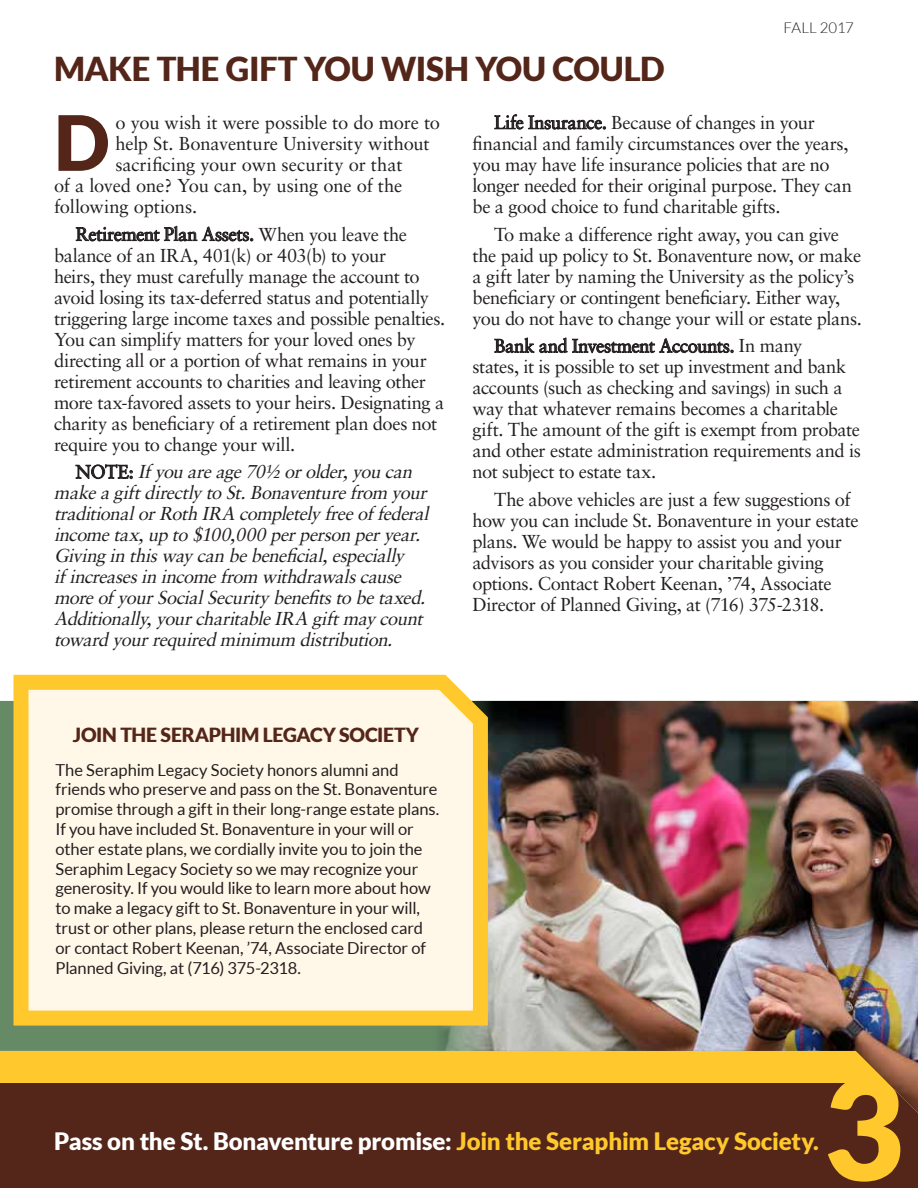
<style>
.page{position:relative;width:918px;height:1188px;background:#fff}
.page>*{position:absolute;margin:0;border:0;box-sizing:border-box;transform-origin:0 0}
.t1{font:900 140.25px "Lato";color:#ffc82c}
.t2{font:900 76.35px "Lato";color:#542619}
.t3{font:900 33px "Lato";letter-spacing:-.005em;color:#542619}
.t4{font:900 24px "Lato";letter-spacing:-.005em;color:#fff}
.t5{font:900 19.5px "Lato";letter-spacing:-.015em;color:#542619}
.t6{font:18.75px/21px "Sabon";letter-spacing:-.02em;color:#231f20}
.t7{font:italic 18.75px/21px "Sabon";color:#231f20}
.t8{font:18.75px "Sabon";color:#231f20}
.t9{font:16.5px/19.8px "Lato";letter-spacing:-.005em;color:#231f20}
.t10{font:300 15px "Lato";letter-spacing:-.005em;color:#231f20}
.s1{font-style:normal}
.s2{color:#ffc82c}
</style>
<div class="page">
<div style="left:0;top:1083px;width:918px;height:105px;background:#542619"></div>
<svg style="left:0;top:701px;width:432px;height:382px;background:#bfae44"></svg>
<img style="left:432px;top:701px;width:486px;height:412px">
<hr style="left:0;top:1051px;width:2px;height:137px;background:#ffc82c">
<div style="left:0;top:1083px;width:14px;height:105px;background:#542619"></div>
<svg style="left:76px;top:225px;width:177px;height:17px"></svg>
<svg style="left:75px;top:464px;width:58px;height:15px"></svg>
<svg style="left:494px;top:114px;width:112px;height:16px"></svg>
<svg style="left:494px;top:337px;width:240px;height:17px"></svg>
<svg style="left:6px;top:674px;width:489px;height:359px;background:#f8ebc8"></svg>
<p class="t10" style="left:784px;top:20px;width:72px">FALL 2017</p>
<h3 class="t3" style="left:54px;top:49px;width:612px">MAKE THE GIFT YOU WISH YOU COULD</h3>
<h2 class="t2" style="left:54px;top:98px;width:57px">D</h2>
<p class="t6" style="left:115px;top:112px;width:326px">o you wish it were possible to do more to</p>
<p class="t6" style="left:473px;top:112px;width:381px;text-indent:22px">Life Insurance. Because of changes in your financial and family circumstances over the years, you may have life insurance policies that are no longer needed for their original purpose. They can be a good choice to fund charitable gifts.</p>
<p class="t6" style="left:473px;top:223px;width:391px;text-indent:22px">To make a difference right away, you can give the paid up policy to St. Bonaventure now, or make a gift later by naming the University as the policy’s beneficiary or contingent beneficiary. Either way, you do not have to change your will or estate plans.</p>
<p class="t6" style="left:472px;top:335px;width:390px;text-indent:22px">Bank and Investment Accounts. In many<br>states, it is possible to set up investment and bank accounts (such as checking and savings) in such a way that whatever remains becomes a charitable gift. The amount of the gift is exempt from probate and other estate administration requirements and is not subject to estate tax.</p>
<p class="t6" style="left:472px;top:489px;width:388px;text-indent:22px">The above vehicles are just a few suggestions of how you can include St. Bonaventure in your estate plans. We would be happy to assist you and your advisors as you consider your charitable giving options. Contact Robert Keenan, ’74, Associate Director of Planned Giving, at (716) 375-2318.</p>
<p class="t6" style="left:115px;top:133px;width:316px">help St. Bonaventure University without</p>
<p class="t8" style="left:115px;top:153px;width:289px">sacrificing your own security or that</p>
<p class="t6" style="left:54px;top:175px;width:350px">of a loved one? You can, by using one of the</p>
<p class="t6" style="left:54px;top:196px;width:145px">following options.</p>
<p class="t6" style="left:54px;top:223px;width:393px;text-indent:22px">Retirement Plan Assets. When you leave the balance of an IRA, 401(k) or 403(b) to your<br>heirs, they must carefully manage the account to avoid losing its tax-deferred status and potentially triggering large income taxes and possible penalties.<br>You can simplify matters for your loved ones by directing all or a portion of what remains in your retirement accounts to charities and leaving other more tax-favored assets to your heirs. Designating a charity as beneficiary of a retirement plan does not require you to change your will.</p>
<p class="t7" style="left:54px;top:461px;width:381px;text-indent:22px"><span class="s1">N O T E :</span> Ifyou areage70½ orolder,you can makeagiftdirectlyto St.Bonaventurefrom your traditionalorRoth IRA completelyfreeoffederal incometax,up to $100,000 perperson peryear.<br>Givingin thiswaycan bebeneficial,especially ifincreasesin incomefrom withdrawalscause moreofyourSocialSecuritybenefitsto betaxed.<br>Additionally,yourcharitableIRA giftmaycount toward yourrequired minimum distribution.</p>
<p class="t5" style="left:73px;top:724px;width:348px">JOIN THE SERAPHIM LEGACY SOCIETY</p>
<p class="t9" style="left:56px;top:760px;width:385px">The Seraphim Legacy Society honors alumni and friends who preserve and pass on the St. Bonaventure promise through a gift in their long-range estate plans.<br>If you have included St. Bonaventure in your will or other estate plans, we cordially invite you to join the Seraphim Legacy Society so we may recognize your generosity. If you would like to learn more about how to make a legacy gift to St. Bonaventure in your will, trust or other plans, please return the enclosed card or contact Robert Keenan, ’74, Associate Director of Planned Giving, at (716) 375-2318.</p>
<p class="t4" style="left:54px;top:1128px;width:766px">Pass on the St. Bonaventure promise: <span class="s2">Join the Seraphim Legacy Society.</span></p>
<h1 class="t1" style="left:823px;top:1047px;width:83px">3</h1>
</div>
